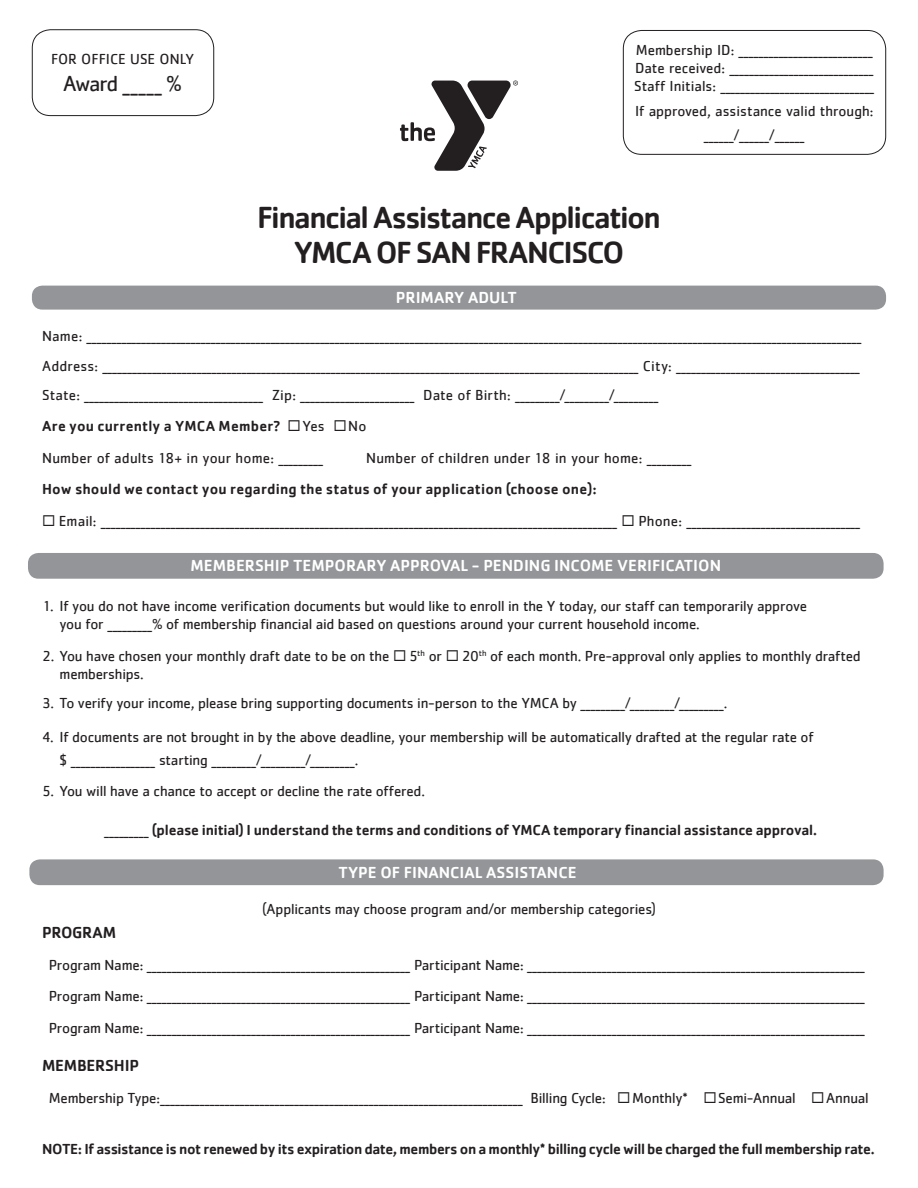
<style>
.page{position:relative;width:918px;height:1188px;background:#fff}
.page>*{position:absolute;margin:0;border:0;box-sizing:border-box;transform-origin:0 0}
.t1{font:500 31.5px "Cachet";letter-spacing:-.05em;color:#231f20}
.t2{font:22.5px "Cachet";letter-spacing:-.06em;color:#231f20}
.t3{font:500 16.5px "Cachet";color:#fff}
.t4{font:500 16.5px "Cachet";letter-spacing:-.015em;color:#231f20}
.t5{font:15px/18px "Cachet";letter-spacing:-.015em;color:#231f20}
.t6{font:15px "Cachet";letter-spacing:.01em;color:#231f20}
.t7{font:500 15px "Cachet";letter-spacing:-.015em;color:#231f20}
.t8{font:15px "Cachet";letter-spacing:.005em;color:#231f20}
.t9{font:500 15px "Cachet";letter-spacing:.01em;color:#231f20}
.t10{font:500 15px "Cachet";letter-spacing:.015em;color:#231f20}
.s1{font-weight:400}
</style>
<div class="page">
<div style="left:32px;top:286px;width:854px;height:24px;background:#939598;border-radius:10px"></div>
<div style="left:29px;top:859px;width:855px;height:26px;background:#939598;border-radius:10px"></div>
<svg style="left:400px;top:81px;width:118px;height:90px"></svg>
<div style="left:623px;top:30px;width:263px;height:125px;border:1px solid #231f20;border-radius:18px"></div>
<div style="left:28px;top:553px;width:856px;height:26px;background:#939598;border-radius:10px"></div>
<div style="left:32px;top:29px;width:182px;height:87px;border:1px solid #231f20;border-radius:18px"></div>
<p class="t5" style="left:51px;top:50px;width:145px">FOR OFFICE USE ONLY</p>
<p class="t2" style="left:63px;top:71px;width:120px">Award _____ %</p>
<p class="t5" style="left:636px;top:41px;width:238px">Membership ID: ___________________________</p>
<p class="t5" style="left:635px;top:59px;width:240px">Date received: _____________________________</p>
<p class="t5" style="left:634px;top:77px;width:242px">Staff Initials: _______________________________</p>
<p class="t5" style="left:635px;top:101px;width:240px">If approved, assistance valid through:</p>
<p class="t5" style="left:704px;top:126px;width:102px">______/______/______</p>
<p class="t1" style="left:257px;top:198px;width:405px">Financial Assistance Application</p>
<p class="t1" style="left:294px;top:233px;width:332px">YMCA OF SAN FRANCISCO</p>
<p class="t3" style="left:396px;top:288px;width:123px">PRIMARY ADULT</p>
<p class="t5" style="left:42px;top:327px;width:821px">Name: ____________________________________________________________________________________________________________________________________________________________</p>
<p class="t6" style="left:42px;top:357px;width:819px">Address: ____________________________________________________________________________________________________________ City: _____________________________________</p>
<p class="t8" style="left:42px;top:386px;width:618px">State: ____________________________________ Zip: _______________________ Date of Birth: _________/_________/_________</p>
<p class="t10" style="left:42px;top:417px;width:326px">Are you currently a YMCA Member? ◻<span class="s1">Yes</span> ◻<span class="s1">No</span></p>
<p class="t6" style="left:42px;top:449px;width:282px">Number of adults 18+ in your home: _________</p>
<p class="t6" style="left:366px;top:449px;width:327px">Number of children under 18 in your home: _________</p>
<p class="t9" style="left:42px;top:480px;width:556px">How should we contact you regarding the status of your application (choose one):</p>
<p class="t6" style="left:42px;top:512px;width:820px">◻ Email: ________________________________________________________________________________________________________ ◻ Phone: ___________________________________</p>
<p class="t3" style="left:190px;top:555px;width:532px">MEMBERSHIP TEMPORARY APPROVAL - PENDING INCOME VERIFICATION</p>
<p class="t5" style="left:60px;top:597px;width:749px;text-indent:-17px">1. If you do not have income verification documents but would like to enroll in the Y today, our staff can temporarily approve you for _________% of membership financial aid based on questions around your current household income.</p>
<p class="t5" style="left:60px;top:646px;width:803px;text-indent:-17px">2. You have chosen your monthly draft date to be on the ◻ 5<sup>th</sup> or ◻ 20<sup>th</sup> of each month. Pre-approval only applies to monthly drafted memberships.</p>
<p class="t5" style="left:42px;top:693px;width:687px">3. To verify your income, please bring supporting documents in-person to the YMCA by _________/_________/_________.</p>
<p class="t5" style="left:60px;top:726px;width:755px;line-height:22.5px;text-indent:-17px">4. If documents are not brought in by the above deadline, your membership will be automatically drafted at the regular rate of $ _________________ starting _________/_________/_________.</p>
<p class="t5" style="left:42px;top:782px;width:384px">5. You will have a chance to accept or decline the rate offered.</p>
<p class="t7" style="left:104px;top:820px;width:715px"><span class="s1">_________</span> (please initial) I understand the terms and conditions of YMCA temporary financial assistance approval.</p>
<p class="t3" style="left:339px;top:862px;width:239px">TYPE OF FINANCIAL ASSISTANCE</p>
<p class="t5" style="left:262px;top:899px;width:395px">(Applicants may choose program and/or membership categories)</p>
<p class="t4" style="left:42px;top:923px;width:76px">PROGRAM</p>
<p class="t5" style="left:49px;top:955px;width:818px">Program Name: _____________________________________________________ Participant Name: ____________________________________________________________________</p>
<p class="t5" style="left:49px;top:987px;width:818px">Program Name: _____________________________________________________ Participant Name: ____________________________________________________________________</p>
<p class="t5" style="left:49px;top:1018px;width:818px">Program Name: _____________________________________________________ Participant Name: ____________________________________________________________________</p>
<p class="t4" style="left:42px;top:1055px;width:98px">MEMBERSHIP</p>
<p class="t5" style="left:49px;top:1088px;width:821px">Membership Type:_________________________________________________________________________ Billing Cycle: ◻Monthly* ◻Semi-Annual ◻Annual</p>
<p class="t7" style="left:42px;top:1140px;width:834px">NOTE: If assistance is not renewed by its expiration date, members on a monthly* billing cycle will be charged the full membership rate.</p>
</div>
